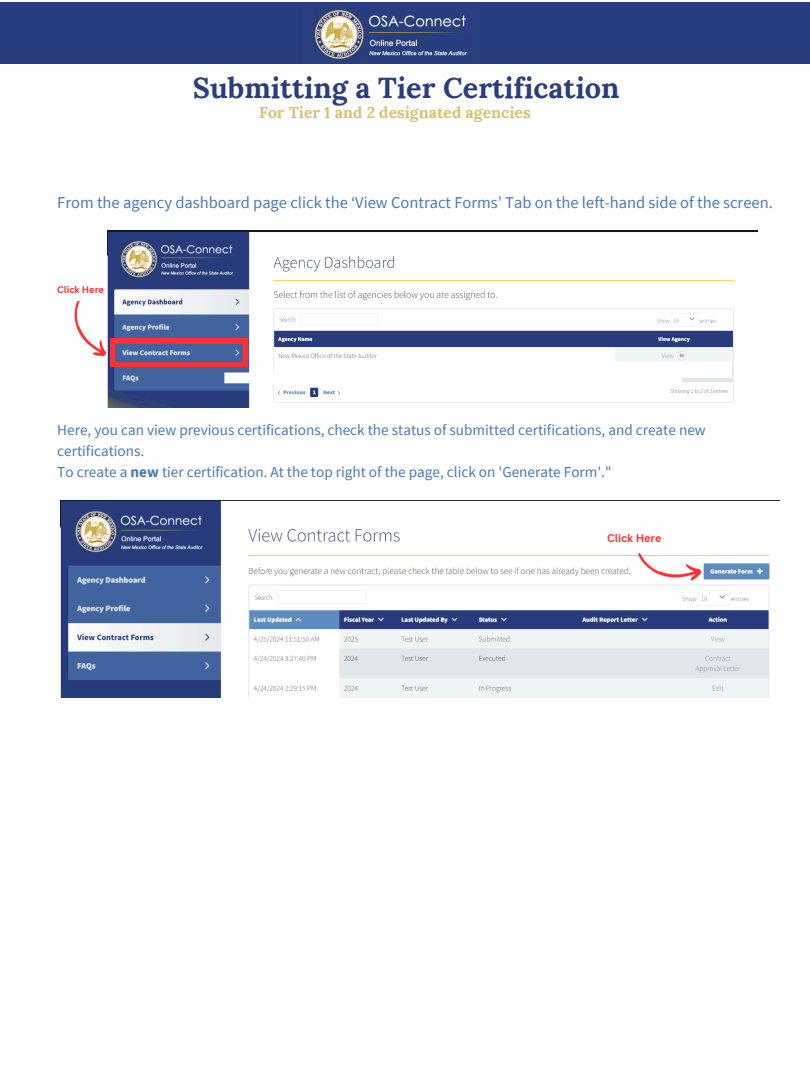
<style>
.page{position:relative;width:810px;height:1080px;background:#fff}
.page>*{position:absolute;margin:0;border:0;box-sizing:border-box;transform-origin:0 0}
.t1{font:700 28.81px "Lora";color:#293e7f}
.t2{font:16.5px "Source Sans Pro";color:#467bb5}
.t3{font:700 15.75px "Lora";color:#d8c06f}
.t4{font:15.19px/21.1px "Source Sans Pro";color:#467bb5}
.t5{font:700 10.88px "Canva Sans";color:#ff3131}
.t6{font:700 9.38px "Canva Sans";color:#ff3131}
.s1{font-weight:700}
</style>
<div class="page">
<div style="left:0;top:2px;width:810px;height:62px;background:#293e7f"></div>
<img style="left:314px;top:10px;width:153px;height:49px">
<img style="left:61px;top:500px;width:719px;height:197px">
<img style="left:107px;top:231px;width:650px;height:176px">
<div style="left:274px;top:367px;width:458px;height:11px;background:#fff"></div>
<div style="left:224px;top:373px;width:458px;height:10px;background:#fff"></div>
<div style="left:274px;top:362px;width:458px;height:10px;background:#fff"></div>
<svg style="left:74px;top:300px;width:173px;height:67px"></svg>
<svg style="left:635px;top:552px;width:68px;height:32px"></svg>
<h3 class="t1" style="left:193px;top:69px;width:428px">Submitting a Tier Certification</h3>
<p class="t3" style="left:259px;top:102px;width:273px">For Tier 1 and 2 designated agencies</p>
<p class="t2" style="left:57px;top:192px;width:717px">From the agency dashboard page click the ‘View Contract Forms’ Tab on the left-hand side of the screen.</p>
<p class="t6" style="left:57px;top:283px;width:48px">Click Here</p>
<h3 class="t4" style="left:57px;top:419px;width:650px">Here, you can view previous certifications, check the status of submitted certifications, and create new certifications.<br>To create a <span class="s1">new</span> tier certification. At the top right of the page, click on 'Generate Form'."</h3>
<p class="t5" style="left:607px;top:531px;width:56px">Click Here</p>
</div>
